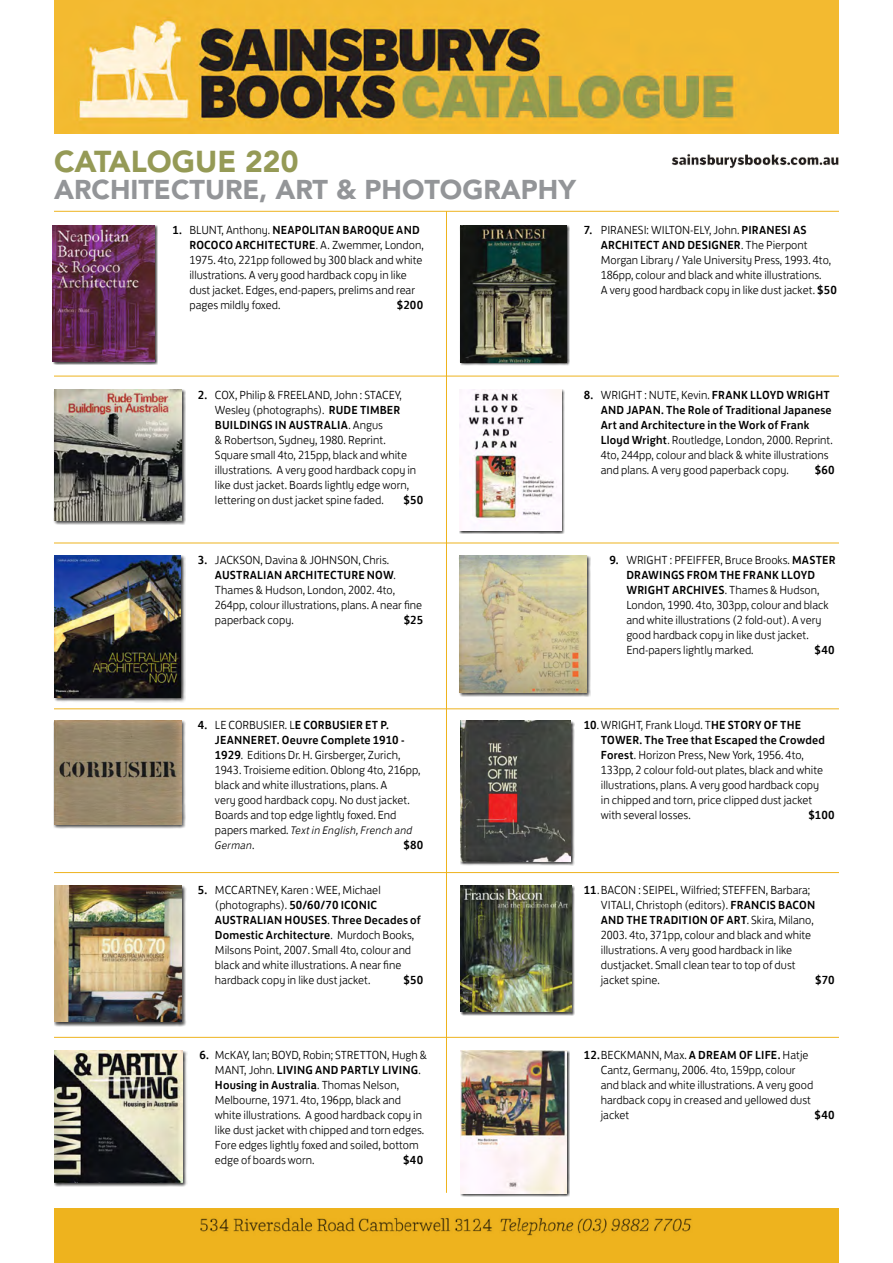
<style>
.page{position:relative;width:893px;height:1263px;background:#fff}
.page>*{position:absolute;margin:0;border:0;box-sizing:border-box;transform-origin:0 0}
.t1{font:900 30px "Avenir";color:#959a56}
.t2{font:900 27px "Avenir";color:#939598}
.t3{font:300 12px/15px "FS Jack";color:#000}
.t4{font:500 12px "FS Jack";letter-spacing:.02em;color:#000}
.t5{font:italic 300 11.25px/15px "FS Jack";letter-spacing:.015em;color:#000}
.s1{font-weight:500}
.s2{font-style:normal;font-size:12px}
</style>
<div class="page">
<img style="left:54px;top:0;width:785px;height:134px">
<div style="left:54px;top:1208px;width:785px;height:55px;background:#eeb31e"></div>
<img style="left:200px;top:1218px;width:492px;height:18px">
<div style="left:52px;top:225px;width:106px;height:140px;background:#000;opacity:.75"></div>
<img style="left:53px;top:226px;width:101px;height:135px">
<div style="left:460px;top:225px;width:110px;height:140px;background:#000;opacity:.75"></div>
<img style="left:460px;top:226px;width:106px;height:136px">
<div style="left:459px;top:389px;width:106px;height:145px;background:#000;opacity:.75"></div>
<img style="left:459px;top:390px;width:102px;height:141px">
<div style="left:53px;top:389px;width:133px;height:136px;background:#000;opacity:.75"></div>
<img style="left:54px;top:390px;width:127px;height:130px">
<div style="left:458px;top:555px;width:132px;height:142px;background:#000;opacity:.75"></div>
<img style="left:459px;top:556px;width:127px;height:136px">
<div style="left:53px;top:555px;width:132px;height:147px;background:#000;opacity:.75"></div>
<img style="left:54px;top:556px;width:126px;height:142px">
<div style="left:460px;top:721px;width:114px;height:144px;background:#000;opacity:.75"></div>
<img style="left:460px;top:721px;width:111px;height:141px">
<div style="left:53px;top:720px;width:133px;height:109px;background:#000;opacity:.75"></div>
<img style="left:54px;top:721px;width:127px;height:103px">
<div style="left:460px;top:886px;width:114px;height:129px;background:#000;opacity:.75"></div>
<img style="left:460px;top:886px;width:111px;height:126px">
<div style="left:54px;top:885px;width:133px;height:141px;background:#000;opacity:.75"></div>
<img style="left:54px;top:886px;width:128px;height:135px">
<div style="left:54px;top:1050px;width:133px;height:137px;background:#000;opacity:.75"></div>
<img style="left:54px;top:1051px;width:128px;height:131px">
<div style="left:460px;top:1051px;width:110px;height:146px;background:#000;opacity:.75"></div>
<img style="left:460px;top:1051px;width:106px;height:142px">
<img style="left:671px;top:153px;width:168px;height:16px">
<hr style="left:54px;top:211px;width:785px;height:1px;background:#eeb31e">
<hr style="left:54px;top:376px;width:785px;height:1px;background:#eeb31e">
<hr style="left:54px;top:543px;width:785px;height:1px;background:#eeb31e">
<hr style="left:54px;top:708px;width:785px;height:1px;background:#eeb31e">
<hr style="left:54px;top:872px;width:785px;height:1px;background:#eeb31e">
<hr style="left:54px;top:1037px;width:785px;height:1px;background:#eeb31e">
<hr style="left:446px;top:211px;width:1px;height:982px;background:#eeb31e">
<h1 class="t1" style="left:54px;top:144px;width:246px">CATALOGUE 220</h1>
<h2 class="t2" style="left:54px;top:174px;width:523px">ARCHITECTURE, ART &amp; PHOTOGRAPHY</h2>
<p class="t3" style="left:189px;top:221px;width:236px;text-indent:-17px"><span class="s1">1.</span> BLUNT, Anthony. <span class="s1">NEAPOLITAN BAROQUE AND ROCOCO ARCHITECTURE</span>. A. Zwemmer, London, 1975. 4to, 221pp followed by 300 black and white illustrations. A very good hardback copy in like dust jacket. Edges, end-papers, prelims and rear pages mildly foxed.</p>
<p class="t4" style="left:397px;top:295px;width:28px">$200</p>
<p class="t3" style="left:215px;top:386px;width:203px;text-indent:-17px"><span class="s1">2.</span> COX, Philip &amp; FREELAND, John : STACEY, Wesley (photographs). <span class="s1">RUDE TIMBER BUILDINGS IN AUSTRALIA</span>. Angus<br>&amp; Robertson, Sydney, 1980. Reprint.<br>Square small 4to, 215pp, black and white illustrations. A very good hardback copy in like dust jacket. Boards lightly edge worn, lettering on dust jacket spine faded.</p>
<p class="t4" style="left:404px;top:490px;width:21px">$50</p>
<p class="t3" style="left:215px;top:551px;width:209px;text-indent:-17px"><span class="s1">3.</span> JACKSON, Davina &amp; JOHNSON, Chris.<br><span class="s1">AUSTRALIAN ARCHITECTURE NOW</span>.<br>Thames &amp; Hudson, London, 2002. 4to, 264pp, colour illustrations, plans. A near fine paperback copy.</p>
<p class="t4" style="left:404px;top:610px;width:21px">$25</p>
<p class="t3" style="left:215px;top:716px;width:207px;text-indent:-17px"><span class="s1">4.</span> LE CORBUSIER. L<span class="s1">E CORBUSIER ET P.<br>JEANNERET. Oeuvre Complete 1910 - 1929</span>. Editions Dr. H. Girsberger, Zurich, 1943. Troisieme edition. Oblong 4to, 216pp, black and white illustrations, plans. A<br>very good hardback copy. No dust jacket.<br>Boards and top edge lightly foxed. End</p>
<p class="t5" style="left:215px;top:822px;width:199px"><span class="s2">papers marked.</span> Text in English, French and<br>German<span class="s2">.</span></p>
<p class="t4" style="left:403px;top:835px;width:21px">$80</p>
<p class="t3" style="left:215px;top:881px;width:207px;text-indent:-17px"><span class="s1">5.</span> MCCARTNEY, Karen : WEE, Michael (photographs). <span class="s1">50/60/70 ICONIC AUSTRALIAN HOUSES</span>. <span class="s1">Three Decades of Domestic Architecture</span>. Murdoch Books, Milsons Point, 2007. Small 4to, colour and black and white illustrations. A near fine hardback copy in like dust jacket.</p>
<p class="t4" style="left:404px;top:970px;width:21px">$50</p>
<p class="t3" style="left:215px;top:1046px;width:214px;text-indent:-16px"><span class="s1">6.</span> McKAY, Ian; BOYD, Robin; STRETTON, Hugh &amp; MANT, John. <span class="s1">LIVING AND PARTLY LIVING</span>.<br><span class="s1">Housing in Australia</span>. Thomas Nelson, Melbourne, 1971. 4to, 196pp, black and white illustrations. A good hardback copy in like dust jacket with chipped and torn edges.<br>Fore edges lightly foxed and soiled, bottom edge of boards worn.</p>
<p class="t4" style="left:403px;top:1150px;width:22px">$40</p>
<p class="t3" style="left:601px;top:221px;width:237px;text-indent:-17px"><span class="s1">7.</span> PIRANESI: WILTON-ELY, John. <span class="s1">PIRANESI AS ARCHITECT AND DESIGNER</span>. The Pierpont Morgan Library / Yale University Press, 1993. 4to, 186pp, colour and black and white illustrations.<br>A very good hardback copy in like dust jacket. <span class="s1">$50</span></p>
<p class="t3" style="left:601px;top:386px;width:234px;text-indent:-17px"><span class="s1">8.</span> WRIGHT : NUTE, Kevin. <span class="s1">FRANK LLOYD WRIGHT AND JAPAN. The Role of Traditional Japanese Art and Architecture in the Work of Frank Lloyd Wright</span>. Routledge, London, 2000. Reprint.<br>4to, 244pp, colour and black &amp; white illustrations and plans. A very good paperback copy.</p>
<p class="t4" style="left:815px;top:460px;width:21px">$60</p>
<p class="t3" style="left:626px;top:551px;width:211px;text-indent:-17px"><span class="s1">9.</span> WRIGHT : PFEIFFER, Bruce Brooks. <span class="s1">MASTER DRAWINGS FROM THE FRANK LLOYD WRIGHT ARCHIVES</span>. Thames &amp; Hudson, London, 1990. 4to, 303pp, colour and black and white illustrations (2 fold-out). A very good hardback copy in like dust jacket.<br>End-papers lightly marked.</p>
<p class="t4" style="left:814px;top:640px;width:22px">$40</p>
<p class="t3" style="left:601px;top:716px;width:225px;text-indent:-17px"><span class="s1">10</span>.WRIGHT, Frank Lloyd. T<span class="s1">HE STORY OF THE TOWER. The Tree that Escaped the Crowded Forest</span>. Horizon Press, New York, 1956. 4to, 133pp, 2 colour fold-out plates, black and white illustrations, plans. A very good hardback copy in chipped and torn, price clipped dust jacket with several losses.</p>
<p class="t4" style="left:808px;top:805px;width:28px">$100</p>
<p class="t3" style="left:601px;top:881px;width:216px;text-indent:-17px"><span class="s1">11</span>.BACON : SEIPEL, Wilfried; STEFFEN, Barbara; VITALI, Christoph (editors). <span class="s1">FRANCIS BACON AND THE TRADITION OF ART</span>. Skira, Milano, 2003. 4to, 371pp, colour and black and white illustrations. A very good hardback in like dustjacket. Small clean tear to top of dust jacket spine.</p>
<p class="t4" style="left:815px;top:970px;width:21px">$70</p>
<p class="t3" style="left:601px;top:1046px;width:214px;text-indent:-17px"><span class="s1">12.</span>BECKMANN, Max. <span class="s1">A DREAM OF LIFE.</span> Hatje Cantz, Germany, 2006. 4to, 159pp, colour and black and white illustrations. A very good hardback copy in creased and yellowed dust jacket</p>
<p class="t4" style="left:814px;top:1105px;width:22px">$40</p>
</div>
